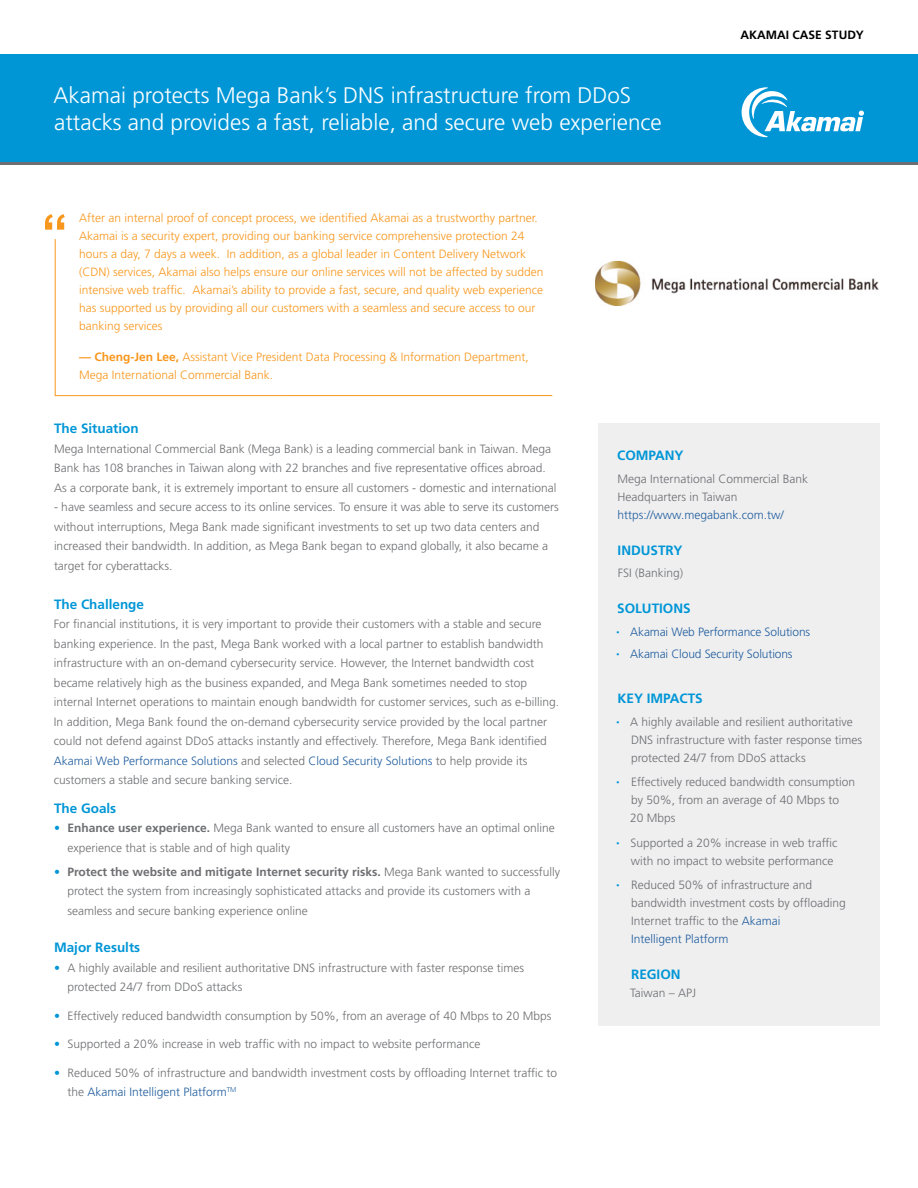
<style>
.page{position:relative;width:918px;height:1188px;background:#fff}
.page>*{position:absolute;margin:0;border:0;box-sizing:border-box;transform-origin:0 0}
.t1{font:300 22.5px/27px "Frutiger LT Std";color:#fff}
.t2{font:700 13.5px "Frutiger LT Std";color:#0096d6}
.t3{font:300 12px/19.5px "Frutiger LT Std";color:#6d6e71}
.t4{font:300 12px/18px "Frutiger LT Std";color:#f8971d}
.t5{font:300 12px "Frutiger LT Std";letter-spacing:-.01em;color:#215e9e}
.t6{font:300 12px "Frutiger LT Std";color:#6c6f71}
.t7{font:700 12px "Frutiger LT Std";color:#000}
.s1{font-weight:700}
.s2{color:#215e9e}
.s3{font-weight:700;color:#0096d6}
.s4{color:#0096d6}
.s5{font-family:"Myriad Pro";font-weight:400;font-size:10.5px;color:#0096d6}
</style>
<div class="page">
<div style="left:0;top:54px;width:918px;height:108px;background:#0096d6"></div>
<hr style="left:0;top:162px;width:918px;height:3px;background:#6d6e71">
<svg style="left:742px;top:87px;width:122px;height:50px"></svg>
<div style="left:598px;top:423px;width:282px;height:603px;background:#efeff0"></div>
<svg style="left:54px;top:239px;width:499px;height:157px"></svg>
<svg style="left:45px;top:214px;width:20px;height:16px"></svg>
<img style="left:596px;top:260px;width:283px;height:46px">
<h1 class="t1" style="left:54px;top:82px;width:610px">Akamai protects Mega Bank’s DNS infrastructure from DDoS attacks and provides a fast, reliable, and secure web experience</h1>
<p class="t4" style="left:79px;top:209px;width:466px">After an internal proof of concept process, we identified Akamai as a trustworthy partner.<br>Akamai is a security expert, providing our banking service comprehensive protection 24 hours a day, 7 days a week. In addition, as a global leader in Content Delivery Network (CDN) services, Akamai also helps ensure our online services will not be affected by sudden intensive web traffic. Akamai’s ability to provide a fast, secure, and quality web experience has supported us by providing all our customers with a seamless and secure access to our banking services</p>
<p class="t4" style="left:79px;top:348px;width:451px"><span class="s1">— Cheng-Jen Lee,</span> Assistant Vice President Data Processing &amp; Information Department,<br>Mega International Commercial Bank.</p>
<p class="t7" style="left:741px;top:28px;width:125px">AKAMAI CASE STUDY</p>
<p class="t2" style="left:54px;top:421px;width:86px">The Situation</p>
<p class="t3" style="left:54px;top:439px;width:504px">Mega International Commercial Bank (Mega Bank) is a leading commercial bank in Taiwan. Mega<br>Bank has 108 branches in Taiwan along with 22 branches and five representative offices abroad.<br>As a corporate bank, it is extremely important to ensure all customers - domestic and international</p>
<p class="t3" style="left:54px;top:497px;width:506px">- have seamless and secure access to its online services. To ensure it was able to serve its customers without interruptions, Mega Bank made significant investments to set up two data centers and increased their bandwidth. In addition, as Mega Bank began to expand globally, it also became a target for cyberattacks.</p>
<p class="t2" style="left:54px;top:596px;width:92px">The Challenge</p>
<p class="t3" style="left:54px;top:614px;width:507px">For financial institutions, it is very important to provide their customers with a stable and secure banking experience. In the past, Mega Bank worked with a local partner to establish bandwidth infrastructure with an on-demand cybersecurity service. However, the Internet bandwidth cost became relatively high as the business expanded, and Mega Bank sometimes needed to stop internal Internet operations to maintain enough bandwidth for customer services, such as e-billing.<br>In addition, Mega Bank found the on-demand cybersecurity service provided by the local partner could not defend against DDoS attacks instantly and effectively. Therefore, Mega Bank identified <span class="s2">Akamai Web Performance Solutions</span> and selected <span class="s2">Cloud Security Solutions</span> to help provide its customers a stable and secure banking service.</p>
<p class="t2" style="left:54px;top:800px;width:64px">The Goals</p>
<p class="t3" style="left:68px;top:818px;width:489px;text-indent:-14px"><span class="s3">•</span> <span class="s1">Enhance user experience.</span> Mega Bank wanted to ensure all customers have an optimal online experience that is stable and of high quality</p>
<p class="t3" style="left:68px;top:862px;width:494px;text-indent:-14px"><span class="s3">•</span> <span class="s1">Protect the website and mitigate Internet security risks.</span> Mega Bank wanted to successfully protect the system from increasingly sophisticated attacks and provide its customers with a seamless and secure banking experience online</p>
<p class="t2" style="left:54px;top:940px;width:88px">Major Results</p>
<p class="t3" style="left:68px;top:958px;width:458px;text-indent:-14px"><span class="s4">•</span> A highly available and resilient authoritative DNS infrastructure with faster response times protected 24/7 from DDoS attacks</p>
<p class="t3" style="left:54px;top:1006px;width:499px"><span class="s4">•</span> Effectively reduced bandwidth consumption by 50%, from an average of 40 Mbps to 20 Mbps</p>
<p class="t3" style="left:54px;top:1034px;width:428px"><span class="s4">•</span> Supported a 20% increase in web traffic with no impact to website performance</p>
<p class="t3" style="left:68px;top:1063px;width:491px;text-indent:-14px"><span class="s4">•</span> Reduced 50% of infrastructure and bandwidth investment costs by offloading Internet traffic to the <span class="s2">Akamai Intelligent Platform</span><sup>TM</sup></p>
<p class="t2" style="left:617px;top:448px;width:68px">COMPANY</p>
<p class="t3" style="left:618px;top:470px;width:192px;line-height:18px">Mega International Commercial Bank<br>Headquarters in Taiwan</p>
<p class="t5" style="left:618px;top:508px;width:168px">https://www.megabank.com.tw/</p>
<p class="t2" style="left:618px;top:542px;width:66px">INDUSTRY</p>
<p class="t6" style="left:618px;top:566px;width:67px">FSI (Banking)</p>
<p class="t2" style="left:617px;top:601px;width:75px">SOLUTIONS</p>
<p class="t5" style="left:617px;top:625px;width:195px"><span class="s5">•</span> Akamai Web Performance Solutions</p>
<p class="t5" style="left:617px;top:647px;width:178px"><span class="s5">•</span> Akamai Cloud Security Solutions</p>
<p class="t2" style="left:618px;top:691px;width:87px">KEY IMPACTS</p>
<p class="t3" style="left:631px;top:713px;width:233px;line-height:18px;text-indent:-14px"><span class="s5">•</span> A highly available and resilient authoritative<br>DNS infrastructure with faster response times protected 24/7 from DDoS attacks</p>
<p class="t3" style="left:630px;top:773px;width:227px;line-height:18px;text-indent:-14px"><span class="s5">•</span> Effectively reduced bandwidth consumption by 50%, from an average of 40 Mbps to<br>20 Mbps</p>
<p class="t3" style="left:631px;top:834px;width:208px;line-height:18px;text-indent:-14px"><span class="s5">•</span> Supported a 20% increase in web traffic with no impact to website performance</p>
<p class="t3" style="left:631px;top:876px;width:216px;line-height:18px;text-indent:-15px"><span class="s5">•</span> Reduced 50% of infrastructure and bandwidth investment costs by offloading<br>Internet traffic to the <span class="s2">Akamai<br>Intelligent Platform</span></p>
<p class="t2" style="left:631px;top:966px;width:51px">REGION</p>
<p class="t6" style="left:630px;top:986px;width:68px">Taiwan – APJ</p>
</div>
